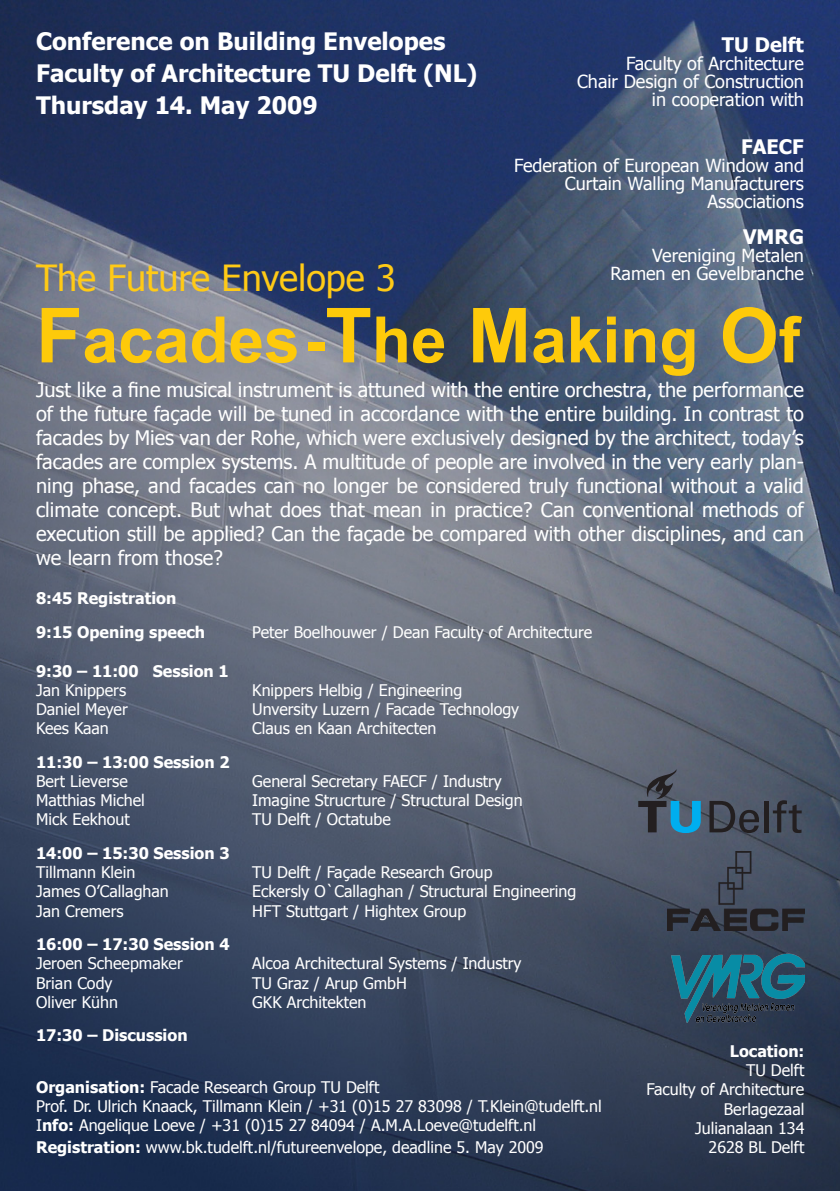
<style>
.page{position:relative;width:840px;height:1191px;background:#fff}
.page>*{position:absolute;margin:0;border:0;box-sizing:border-box;transform-origin:0 0}
.t1{font:700 64px "Arial";color:#feca0a}
.t2{font:36px "Tahoma";color:#ffca16}
.t3{font:700 24px "Tahoma";color:#fff}
.t4{font:20px/24px "Tahoma";color:#fff;text-align:justify}
.t5{font:700 20px "Tahoma";color:#fff}
.t6{font:18px/18px "Tahoma";color:#fff;text-align:right}
.t7{font:16px "Tahoma";color:#fff}
.t8{font:700 16px "Tahoma";color:#fff}
.s1{font-size:76px}
.s2{font-size:60px}
.s3{font-weight:700}
</style>
<div class="page">
<img style="left:0;top:0;width:839px;height:1191px">
<svg style="left:709px;top:801px;width:49px;height:32px;background:#3e424c"></svg>
<svg style="left:763px;top:801px;width:4px;height:31px"></svg>
<svg style="left:772px;top:800px;width:29px;height:33px"></svg>
<svg style="left:638px;top:769px;width:62px;height:64px;background:#436074"></svg>
<img style="left:668px;top:952px;width:135px;height:74px">
<img style="left:667px;top:851px;width:136px;height:79px">
<p class="t3" style="left:36px;top:25px;width:410px">Conference on Building Envelopes</p>
<p class="t3" style="left:36px;top:57px;width:442px">Faculty of Architecture TU Delft (NL)</p>
<p class="t3" style="left:36px;top:89px;width:283px">Thursday 14. May 2009</p>
<p class="t5" style="left:721px;top:31px;width:83px">TU Delft</p>
<p class="t6" style="left:626px;top:54px;width:179px">Faculty of Architecture</p>
<p class="t6" style="left:577px;top:72px;width:228px">Chair Design of Construction</p>
<p class="t6" style="left:651px;top:90px;width:153px">in cooperation with</p>
<p class="t5" style="left:740px;top:133px;width:64px">FAECF</p>
<p class="t6" style="left:513px;top:156px;width:291px">Federation of European Window and<br>Curtain Walling Manufacturers<br>Associations</p>
<p class="t5" style="left:742px;top:222px;width:62px">VMRG</p>
<p class="t6" style="left:610px;top:245px;width:195px">Vereniging Metalen<br>Ramen en Gevelbranche</p>
<p class="t1" style="left:36px;top:298px;width:765px"><span class="s1">F</span>acades<span class="s2">-</span><span class="s1">T</span>he <span class="s1">M</span>aking <span class="s1">O</span>f</p>
<p class="t2" style="left:36px;top:254px;width:361px">The Future Envelope 3</p>
<p class="t4" style="left:36px;top:377px;width:769px">Just like a fine musical instrument is attuned with the entire orchestra, the performance of the future façade will be tuned in accordance with the entire building. In contrast to facades by Mies van der Rohe, which were exclusively designed by the architect, today’s facades are complex systems. A multitude of people are involved in the very early plan&shy;ning phase, and facades can no longer be considered truly functional without a valid climate concept. But what does that mean in practice? Can conventional methods of execution still be applied? Can the façade be compared with other disciplines, and can we learn from those?</p>
<p class="t8" style="left:36px;top:587px;width:142px">8:45 Registration</p>
<p class="t8" style="left:36px;top:621px;width:171px">9:15 Opening speech</p>
<p class="t7" style="left:252px;top:621px;width:341px">Peter Boelhouwer / Dean Faculty of Architecture</p>
<p class="t8" style="left:36px;top:659px;width:194px">9:30 – 11:00 Session 1</p>
<p class="t7" style="left:36px;top:679px;width:92px">Jan Knippers</p>
<p class="t7" style="left:252px;top:679px;width:211px">Knippers Helbig / Engineering</p>
<p class="t7" style="left:36px;top:698px;width:93px">Daniel Meyer</p>
<p class="t7" style="left:252px;top:698px;width:268px">Unversity Luzern / Facade Technology</p>
<p class="t7" style="left:36px;top:717px;width:74px">Kees Kaan</p>
<p class="t7" style="left:252px;top:717px;width:185px">Claus en Kaan Architecten</p>
<p class="t8" style="left:36px;top:750px;width:195px">11:30 – 13:00 Session 2</p>
<p class="t7" style="left:36px;top:770px;width:93px">Bert Lieverse</p>
<p class="t7" style="left:252px;top:770px;width:251px">General Secretary FAECF / Industry</p>
<p class="t7" style="left:36px;top:789px;width:110px">Matthias Michel</p>
<p class="t7" style="left:252px;top:789px;width:272px">Imagine Strucrture / Structural Design</p>
<p class="t7" style="left:36px;top:809px;width:95px">Mick Eekhout</p>
<p class="t7" style="left:252px;top:809px;width:140px">TU Delft / Octatube</p>
<p class="t8" style="left:36px;top:842px;width:195px">14:00 – 15:30 Session 3</p>
<p class="t7" style="left:36px;top:861px;width:101px">Tillmann Klein</p>
<p class="t7" style="left:252px;top:861px;width:242px">TU Delft / Façade Research Group</p>
<p class="t7" style="left:36px;top:881px;width:134px">James O’Callaghan</p>
<p class="t7" style="left:252px;top:881px;width:325px">Eckersly O`Callaghan / Structural Engineering</p>
<p class="t7" style="left:36px;top:900px;width:89px">Jan Cremers</p>
<p class="t7" style="left:252px;top:900px;width:215px">HFT Stuttgart / Hightex Group</p>
<p class="t8" style="left:36px;top:933px;width:195px">16:00 – 17:30 Session 4</p>
<p class="t7" style="left:36px;top:953px;width:148px">Jeroen Scheepmaker</p>
<p class="t7" style="left:252px;top:953px;width:271px">Alcoa Architectural Systems / Industry</p>
<p class="t7" style="left:36px;top:972px;width:78px">Brian Cody</p>
<p class="t7" style="left:252px;top:972px;width:156px">TU Graz / Arup GmbH</p>
<p class="t7" style="left:36px;top:991px;width:83px">Oliver Kühn</p>
<p class="t7" style="left:252px;top:991px;width:116px">GKK Architekten</p>
<p class="t8" style="left:36px;top:1024px;width:153px">17:30 – Discussion</p>
<p class="t7" style="left:36px;top:1076px;width:344px"><span class="s3">Organisation:</span> Facade Research Group TU Delft</p>
<p class="t7" style="left:36px;top:1095px;width:567px">Prof. Dr. Ulrich Knaack, Tillmann Klein / +31 (0)15 27 83098 / T.Klein@tudelft.nl</p>
<p class="t7" style="left:36px;top:1114px;width:501px">I<span class="s3">nfo:</span> Angelique Loeve / +31 (0)15 27 84094 / A.M.A.Loeve@tudelft.nl</p>
<p class="t7" style="left:36px;top:1136px;width:509px"><span class="s3">Registration:</span> www.bk.tudelft.nl/futureenvelope, deadline 5. May 2009</p>
<p class="t8" style="left:729px;top:1039px;width:76px">Location:</p>
<p class="t7" style="left:745px;top:1059px;width:60px">TU Delft</p>
<p class="t7" style="left:646px;top:1078px;width:159px">Faculty of Architecture</p>
<p class="t7" style="left:723px;top:1098px;width:82px">Berlagezaal</p>
<p class="t7" style="left:694px;top:1117px;width:111px">Julianalaan 134</p>
<p class="t7" style="left:708px;top:1136px;width:97px">2628 BL Delft</p>
</div>
